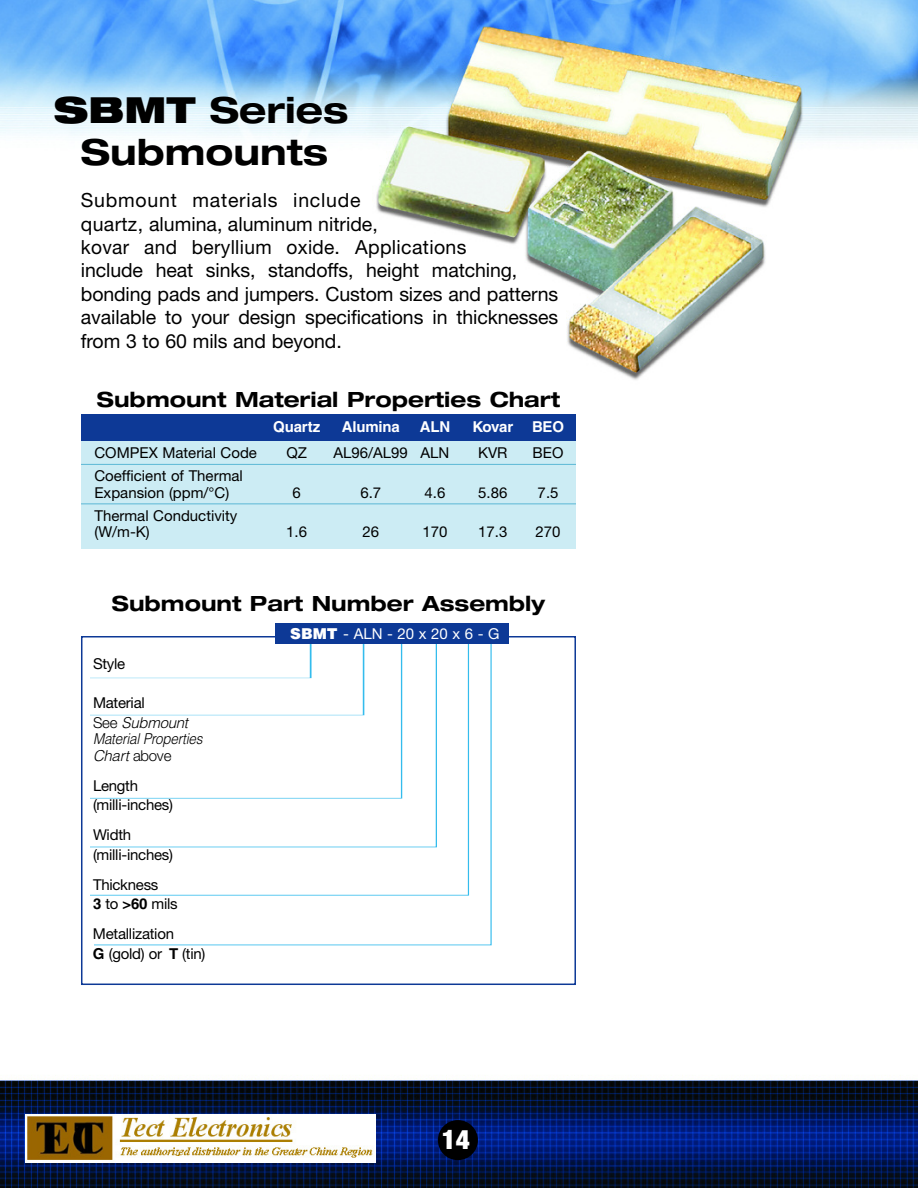
<style>
.page{position:relative;width:918px;height:1188px;background:#fff}
.page>*{position:absolute;margin:0;border:0;box-sizing:border-box;transform-origin:0 0}
.t1{font:700 expanded 36px "Helvetica Neue";color:#000}
.t2{font:900 condensed 27px "Helvetica Neue";color:#fff}
.t3{font:700 expanded 21px "Helvetica Neue";color:#000}
.t4{font:19.5px/23.4px "Helvetica Neue";letter-spacing:-.005em;color:#000}
.t5{font:15px/19.5px "Helvetica Neue";color:#000}
.t6{font:italic 300 15px/16.5px "Helvetica";letter-spacing:-.015em;color:#000}
.t7{font:700 15px "Helvetica";letter-spacing:-.01em;color:#fff}
.t8{font:15px "Helvetica Neue";color:#fff}
.s1{font-weight:900}
.s2{font-family:"Helvetica Neue";font-style:normal}
.s3{font-family:"Helvetica";font-weight:700}
.s4{font-size:13.5px;color:#0d3996}
.s5{font-family:"Helvetica";font-weight:900}
</style>
<div class="page">
<img style="left:0;top:1078px;width:918px;height:110px">
<img style="left:0;top:0;width:918px;height:380px">
<div style="left:438px;top:1120px;width:40px;height:40px;background:#000;border-radius:20px"></div>
<div style="left:81px;top:636px;width:495px;height:349px;border:2px solid #0d3996"></div>
<svg style="left:94px;top:644px;width:398px;height:301px"></svg>
<svg style="left:90px;top:644px;width:347px;height:203px"></svg>
<svg style="left:90px;top:644px;width:313px;height:155px"></svg>
<svg style="left:90px;top:636px;width:275px;height:79px"></svg>
<div style="left:275px;top:623px;width:234px;height:21px;background:#0d3996"></div>
<div style="left:81px;top:435px;width:495px;height:114px;background:#ccecf4"></div>
<div style="left:81px;top:414px;width:495px;height:27px;background:#0d3996"></div>
<hr style="left:81px;top:464px;width:495px;height:1px;background:#5bb8d5">
<hr style="left:81px;top:503px;width:495px;height:1px;background:#5bb8d5">
<img style="left:26px;top:1115px;width:349px;height:47px">
<h1 class="t1" style="left:54px;top:97px;width:296px"><span class="s1">SBMT</span> Series</h1>
<h1 class="t1" style="left:81px;top:140px;width:249px">Submounts</h1>
<p class="t4" style="left:81px;top:190px;width:479px">Submount materials include<br>quartz, alumina, aluminum nitride,<br>kovar and beryllium oxide. Applications<br>include heat sinks, standoffs, height matching, bonding pads and jumpers. Custom sizes and patterns available to your design specifications in thicknesses from 3 to 60 mils and beyond.</p>
<p class="t3" style="left:97px;top:392px;width:465px">Submount Material Properties Chart</p>
<p class="t7" style="left:273px;top:421px;width:48px">Quartz</p>
<p class="t7" style="left:342px;top:421px;width:60px">Alumina</p>
<p class="t7" style="left:420px;top:421px;width:32px">ALN</p>
<p class="t7" style="left:472px;top:421px;width:42px">Kovar</p>
<p class="t7" style="left:532px;top:421px;width:34px">BEO</p>
<p class="t5" style="left:94px;top:445px;width:164px">COMPEX Material Code</p>
<p class="t5" style="left:286px;top:445px;width:22px">QZ</p>
<p class="t5" style="left:334px;top:445px;width:117px">AL96/AL99 ALN</p>
<p class="t5" style="left:478px;top:445px;width:31px">KVR</p>
<p class="t5" style="left:533px;top:445px;width:32px">BEO</p>
<p class="t5" style="left:94px;top:469px;width:150px;line-height:16.5px">Coefficient of Thermal<br>Expansion (ppm/°C)</p>
<p class="t5" style="left:293px;top:484px;width:10px">6</p>
<p class="t5" style="left:360px;top:484px;width:22px">6.7</p>
<p class="t5" style="left:425px;top:484px;width:22px">4.6</p>
<p class="t5" style="left:478px;top:484px;width:31px">5.86</p>
<p class="t5" style="left:538px;top:484px;width:22px">7.5</p>
<p class="t5" style="left:94px;top:509px;width:144px;line-height:16.5px">Thermal Conductivity (W/m-K)</p>
<p class="t5" style="left:286px;top:524px;width:22px">1.6</p>
<p class="t5" style="left:362px;top:524px;width:18px">26</p>
<p class="t5" style="left:422px;top:524px;width:27px">170</p>
<p class="t5" style="left:478px;top:524px;width:31px">17.3</p>
<p class="t5" style="left:536px;top:524px;width:27px">270</p>
<p class="t3" style="left:112px;top:596px;width:435px">Submount Part Number Assembly</p>
<p class="t5" style="left:93px;top:656px;width:34px">Style</p>
<p class="t5" style="left:93px;top:695px;width:53px">Material</p>
<p class="t6" style="left:93px;top:714px;width:111px"><span class="s2">See</span> Submount<br>Material Properties<br>Chart <span class="s2">above</span></p>
<p class="t5" style="left:93px;top:777px;width:82px">Length (milli-inches)</p>
<p class="t5" style="left:93px;top:827px;width:82px">Width (milli-inches)</p>
<p class="t5" style="left:93px;top:876px;width:86px">Thickness<br><span class="s3">3</span> to <span class="s3">&gt;60</span> mils</p>
<p class="t5" style="left:93px;top:926px;width:114px">Metallization<br><span class="s3">G</span> (gold) or <span class="s3">T</span> (tin)</p>
<p class="t8" style="left:287px;top:628px;width:214px"><span class="s4">.</span><span class="s5">SBMT</span> - ALN - 20 x 20 x 6 - G</p>
<h2 class="t2" style="left:442px;top:1130px;width:30px">14</h2>
</div>
